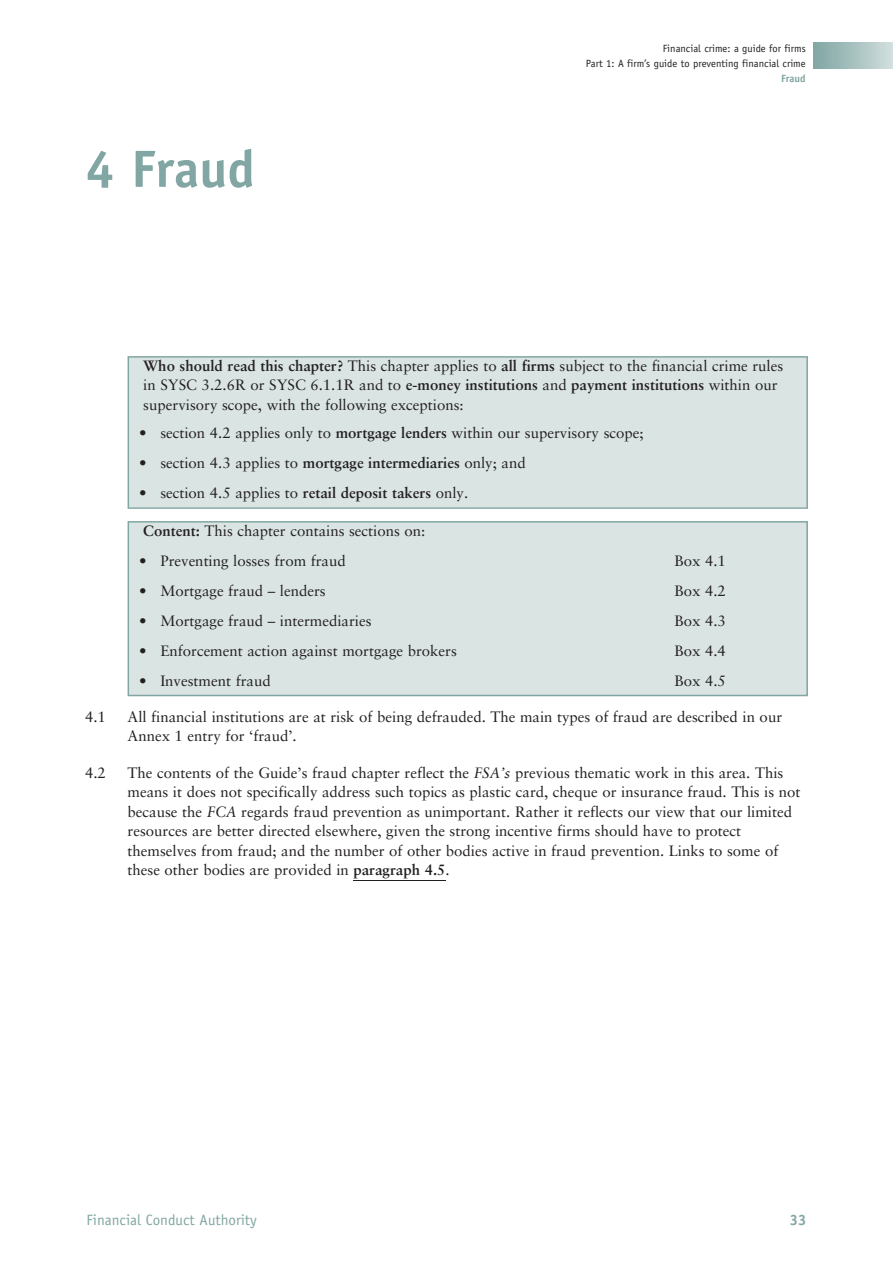
<style>
.page{position:relative;width:893px;height:1263px;background:#fff}
.page>*{position:absolute;margin:0;border:0;box-sizing:border-box;transform-origin:0 0}
.t1{font:700 52.5px "Officina Sans Std";color:#81a6a3}
.t2{font:15px/19.5px "Sabon LT Std";color:#231f20}
.t3{font:15px "Officina Sans Std";color:#81a6a3}
.t4{font:700 15px "Officina Sans Std";color:#81a6a3}
.t5{font:10.5px/15px "Officina Sans Std";color:#231f20;text-align:right}
.t6{font:700 10.5px "Officina Sans Std";color:#81a6a3}
.s1{font-weight:700}
.s2{font-style:italic}
</style>
<div class="page">
<div style="left:129px;top:523px;width:677px;height:172px;background:#dae4e3"></div>
<div style="left:128px;top:521px;width:680px;height:175px;border:2px solid #81a6a3"></div>
<div style="left:129px;top:358px;width:677px;height:149px;background:#dae4e3"></div>
<div style="left:128px;top:356px;width:680px;height:153px;border:2px solid #81a6a3"></div>
<div style="left:814px;top:43px;width:79px;height:25px;background:linear-gradient(to right,#80a6a3,#d1dede)"></div>
<hr style="left:353px;top:880px;width:93px;height:1px;background:#231f20">
<h1 class="t1" style="left:85px;top:149px;width:171px">4 Fraud</h1>
<p class="t5" style="left:586px;top:42px;width:222px">Financial crime: a guide for firms<br>Part 1: A firm’s guide to preventing financial crime</p>
<p class="t6" style="left:781px;top:74px;width:26px">Fraud</p>
<p class="t2" style="left:143px;top:357px;width:641px"><span class="s1">Who should read this chapter?</span> This chapter applies to <span class="s1">all firms</span> subject to the financial crime rules in SYSC 3.2.6R or SYSC 6.1.1R and to <span class="s1">e-money institutions</span> and <span class="s1">payment institutions</span> within our supervisory scope, with the following exceptions:</p>
<p class="t2" style="left:139px;top:424px;width:506px">• section 4.2 applies only to <span class="s1">mortgage lenders</span> within our supervisory scope;</p>
<p class="t2" style="left:139px;top:454px;width:388px">• section 4.3 applies to <span class="s1">mortgage intermediaries</span> only; and</p>
<p class="t2" style="left:139px;top:484px;width:331px">• section 4.5 applies to <span class="s1">retail deposit takers</span> only.</p>
<p class="t2" style="left:143px;top:522px;width:284px"><span class="s1">Content:</span> This chapter contains sections on:</p>
<p class="t2" style="left:139px;top:552px;width:208px">• Preventing losses from fraud</p>
<p class="t2" style="left:675px;top:552px;width:53px">Box 4.1</p>
<p class="t2" style="left:139px;top:582px;width:188px">• Mortgage fraud – lenders</p>
<p class="t2" style="left:675px;top:582px;width:53px">Box 4.2</p>
<p class="t2" style="left:139px;top:612px;width:234px">• Mortgage fraud – intermediaries</p>
<p class="t2" style="left:675px;top:612px;width:53px">Box 4.3</p>
<p class="t2" style="left:139px;top:642px;width:319px">• Enforcement action against mortgage brokers</p>
<p class="t2" style="left:675px;top:642px;width:53px">Box 4.4</p>
<p class="t2" style="left:139px;top:672px;width:133px">• Investment fraud</p>
<p class="t2" style="left:675px;top:672px;width:53px">Box 4.5</p>
<p class="t2" style="left:85px;top:708px;width:22px">4.1</p>
<p class="t2" style="left:128px;top:708px;width:656px">All financial institutions are at risk of being defrauded. The main types of fraud are described in our<br>Annex 1 entry for ‘fraud’.</p>
<p class="t2" style="left:85px;top:764px;width:22px">4.2</p>
<p class="t2" style="left:128px;top:764px;width:674px">The contents of the Guide’s fraud chapter reflect the <span class="s2">FSA’s</span> previous thematic work in this area. This means it does not specifically address such topics as plastic card, cheque or insurance fraud. This is not because the <span class="s2">FCA</span> regards fraud prevention as unimportant. Rather it reflects our view that our limited resources are better directed elsewhere, given the strong incentive firms should have to protect themselves from fraud; and the number of other bodies active in fraud prevention. Links to some of these other bodies are provided in <span class="s1">paragraph 4.5</span>.</p>
<p class="t3" style="left:87px;top:1214px;width:172px">Financial Conduct Authority</p>
<p class="t4" style="left:790px;top:1214px;width:18px">33</p>
</div>
